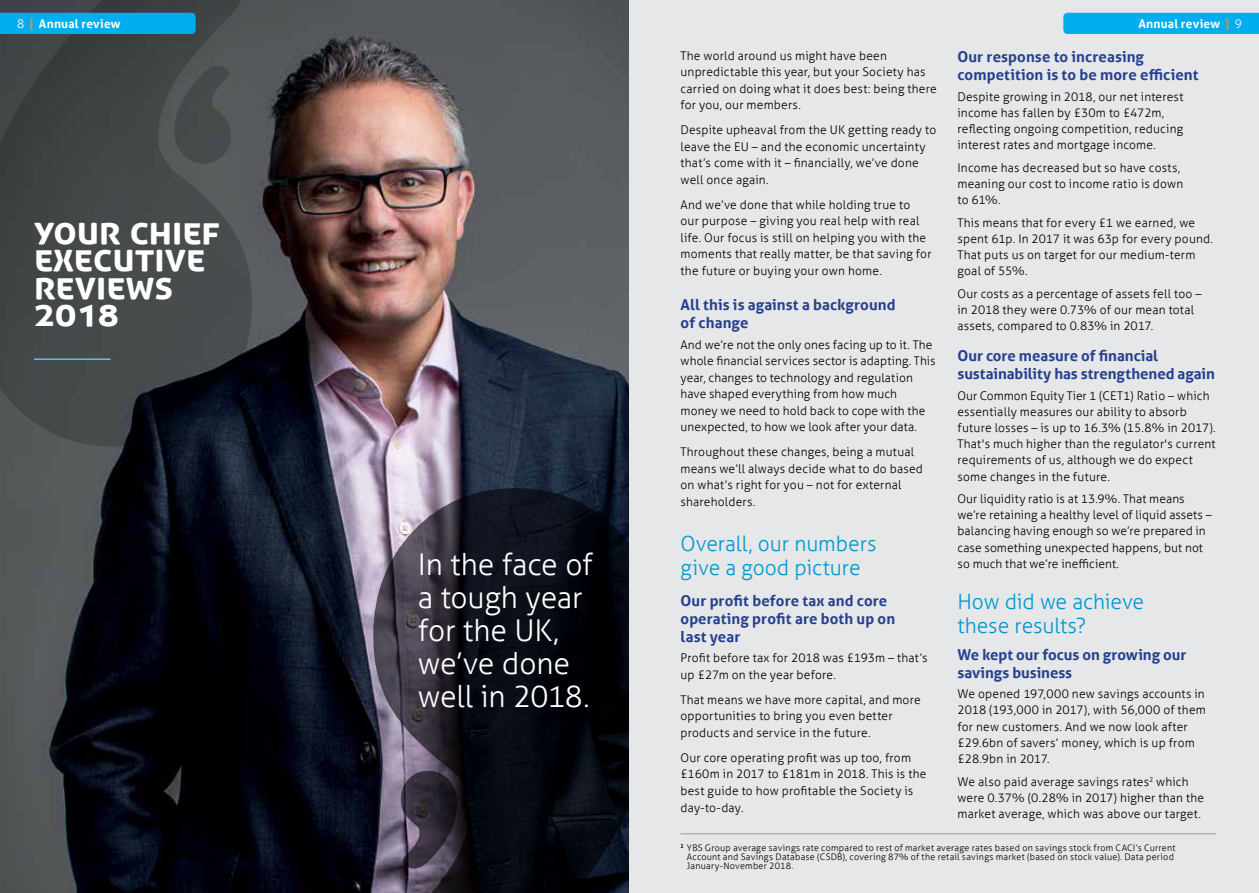
<style>
.page{position:relative;width:1259px;height:893px;background:#fff}
.page>*{position:absolute;margin:0;border:0;box-sizing:border-box;transform-origin:0 0}
.t1{font:40.2px "YBSG Headline";color:#fff}
.t2{font:300 30px/33px "YBSG Aller";letter-spacing:-.01em;color:#fff}
.t3{font:300 21px/24px "YBSG Aller";letter-spacing:-.005em;color:#0098d1}
.t4{font:700 15px/18px "YBSG Aller";letter-spacing:.005em;color:#25408f}
.t5{font:300 12px/16.5px "YBSG Aller";letter-spacing:.015em;color:#000}
.t6{font:700 12px "YBSG Aller";letter-spacing:.015em;color:#fff}
.t7{font:300 9px/9px "YBSG Aller";letter-spacing:.025em;color:#000}
.s1{font-weight:300}
.s2{color:#f68b1f}
</style>
<div class="page">
<img style="left:0;top:0;width:629px;height:893px">
<svg style="left:0;top:0;width:252px;height:446px;fill:#454849"></svg>
<svg style="left:174px;top:66px;width:57px;height:98px"></svg>
<svg style="left:373px;top:488px;width:256px;height:405px"></svg>
<div style="left:629px;top:0;width:630px;height:893px;background:#e6e7e8"></div>
<hr style="left:680px;top:833px;width:536px;height:1px;background:#939598">
<hr style="left:34px;top:358px;width:77px;height:2px;background:#44c8f5">
<div style="left:0;top:13px;width:196px;height:21px;background:#00aeef"></div>
<div style="left:1063px;top:13px;width:196px;height:21px;background:#00aeef"></div>
<p class="t6" style="left:17px;top:16px;width:105px"><span class="s1">8</span> <span class="s2">|</span> Annual review</p>
<p class="t6" style="left:1138px;top:16px;width:105px">Annual review <span class="s2">|</span> <span class="s1">9</span></p>
<h1 class="t1" style="left:34px;top:213px;width:188px">your chief</h1>
<h1 class="t1" style="left:34px;top:240px;width:173px">executive</h1>
<h1 class="t1" style="left:34px;top:268px;width:141px">reviews</h1>
<h1 class="t1" style="left:34px;top:295px;width:87px">2018</h1>
<h2 class="t2" style="left:418px;top:548px;width:176px">In the face of a tough year for the UK, we’ve done well in 2018.</h2>
<p class="t4" style="left:957px;top:48px;width:243px">Our response to increasing competition is to be more efficient</p>
<p class="t5" style="left:957px;top:88px;width:227px">Despite growing in 2018, our net interest income has fallen by £30m to £472m, reflecting ongoing competition, reducing interest rates and mortgage income.</p>
<p class="t5" style="left:957px;top:159px;width:227px">Income has decreased but so have costs, meaning our cost to income ratio is down to 61%.</p>
<p class="t5" style="left:957px;top:214px;width:257px">This means that for every £1 we earned, we spent 61p. In 2017 it was 63p for every pound.<br>That puts us on target for our medium-term goal of 55%.</p>
<p class="t5" style="left:957px;top:286px;width:245px">Our costs as a percentage of assets fell too – in 2018 they were 0.73% of our mean total assets, compared to 0.83% in 2017.</p>
<p class="t4" style="left:957px;top:347px;width:259px">Our core measure of financial sustainability has strengthened again</p>
<p class="t5" style="left:957px;top:387px;width:260px">Our Common Equity Tier 1 (CET1) Ratio – which essentially measures our ability to absorb future losses – is up to 16.3% (15.8% in 2017).<br>That's much higher than the regulator's current requirements of us, although we do expect some changes in the future.</p>
<p class="t5" style="left:957px;top:491px;width:256px">Our liquidity ratio is at 13.9%. That means we’re retaining a healthy level of liquid assets – balancing having enough so we’re prepared in case something unexpected happens, but not so much that we’re inefficient.</p>
<h3 class="t3" style="left:957px;top:590px;width:188px">How did we achieve these results?</h3>
<p class="t4" style="left:957px;top:645px;width:230px">We kept our focus on growing our savings business</p>
<p class="t5" style="left:957px;top:686px;width:250px">We opened 197,000 new savings accounts in 2018 (193,000 in 2017), with 56,000 of them for new customers. And we now look after £29.6bn of savers’ money, which is up from £28.9bn in 2017.</p>
<p class="t5" style="left:957px;top:773px;width:248px">We also paid average savings rates<sup>2</sup> which were 0.37% (0.28% in 2017) higher than the market average, which was above our target.</p>
<p class="t7" style="left:687px;top:844px;width:490px;text-indent:-6px"><sup>2</sup> YBS Group average savings rate compared to rest of market average rates based on savings stock from CACI’s Current<br>Account and Savings Database (CSDB), covering 87% of the retail savings market (based on stock value). Data period<br>January-November 2018.</p>
<p class="t5" style="left:680px;top:47px;width:258px">The world around us might have been unpredictable this year, but your Society has carried on doing what it does best: being there for you, our members.</p>
<p class="t5" style="left:680px;top:122px;width:257px">Despite upheaval from the UK getting ready to leave the EU – and the economic uncertainty that’s come with it – financially, we’ve done well once again.</p>
<p class="t5" style="left:680px;top:196px;width:252px">And we’ve done that while holding true to our purpose – giving you real help with real life. Our focus is still on helping you with the moments that really matter, be that saving for the future or buying your own home.</p>
<p class="t4" style="left:680px;top:295px;width:216px">All this is against a background of change</p>
<p class="t5" style="left:680px;top:336px;width:257px">And we’re not the only ones facing up to it. The whole financial services sector is adapting. This year, changes to technology and regulation have shaped everything from how much money we need to hold back to cope with the unexpected, to how we look after your data.</p>
<p class="t5" style="left:680px;top:444px;width:244px">Throughout these changes, being a mutual means we’ll always decide what to do based on what’s right for you – not for external shareholders.</p>
<h3 class="t3" style="left:680px;top:531px;width:198px">Overall, our numbers give a good picture</h3>
<p class="t4" style="left:680px;top:591px;width:216px">Our profit before tax and core operating profit are both up on last year</p>
<p class="t5" style="left:680px;top:650px;width:249px">Profit before tax for 2018 was £193m – that’s up £27m on the year before.</p>
<p class="t5" style="left:680px;top:691px;width:242px">That means we have more capital, and more opportunities to bring you even better products and service in the future.</p>
<p class="t5" style="left:680px;top:749px;width:247px">Our core operating profit was up too, from £160m in 2017 to £181m in 2018. This is the best guide to how profitable the Society is day-to-day.</p>
</div>
